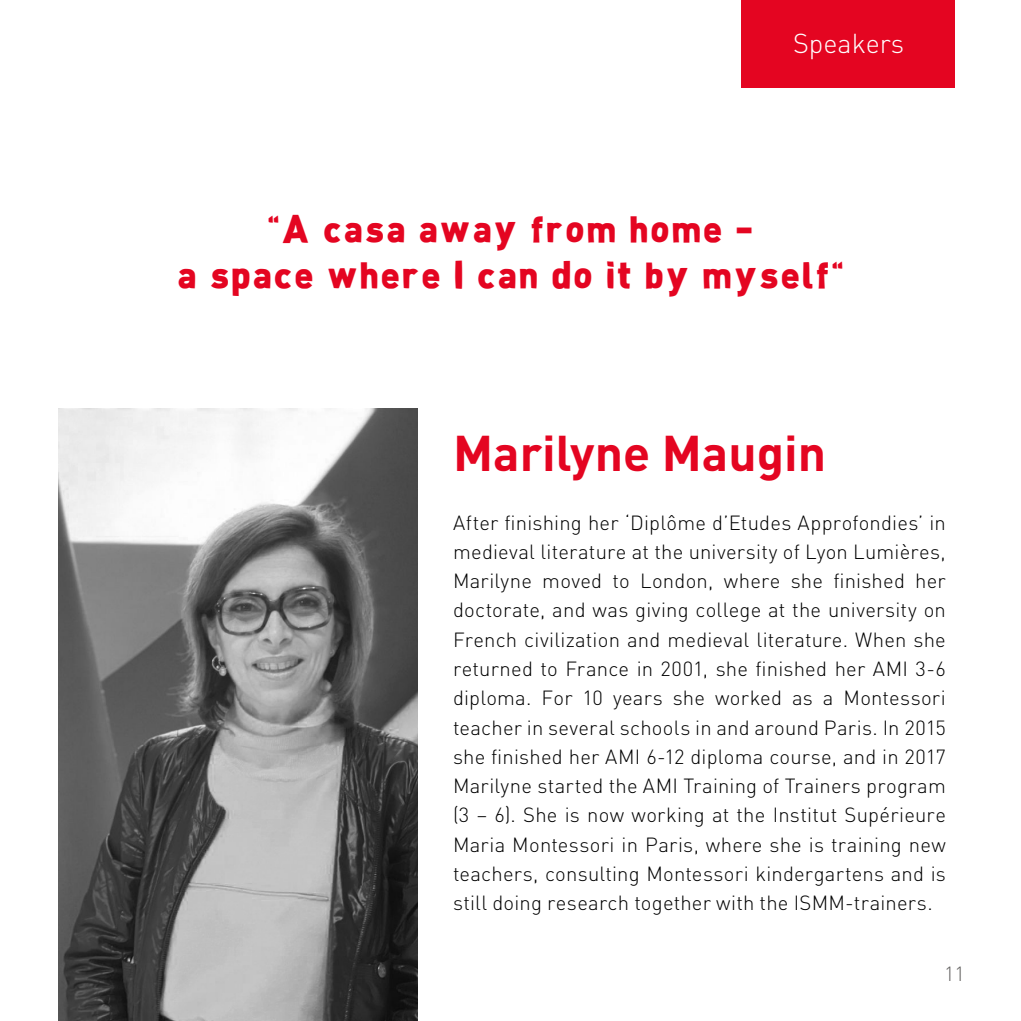
<style>
.page{position:relative;width:1021px;height:1021px;background:#fff}
.page>*{position:absolute;margin:0;border:0;box-sizing:border-box;transform-origin:0 0}
.t1{font:700 49.5px "DIN Pro";color:#e40521}
.t2{font:38.25px/45.9px "Dinpro heutink krijt";color:#e40521;text-align:center}
.t3{font:300 27px "DIN Pro";color:#fff}
.t4{font:300 20.25px/29.2px "DIN Pro";letter-spacing:.01em;color:#000;text-align:justify}
.t5{font:300 20.25px "DIN Pro";color:#666564}
.s1{font-family:"DIN Pro";font-weight:700;font-size:47.48px}
</style>
<div class="page">
<div style="left:741px;top:0;width:213px;height:88px;background:#e40521"></div>
<img style="left:58px;top:408px;width:360px;height:612px">
<h3 class="t3" style="left:793px;top:25px;width:112px">Speakers</h3>
<h2 class="t2" style="left:176px;top:209px;width:665px">“A casa away from home <span class="s1">-<br></span>a space where I can do it by myself”</h2>
<h1 class="t1" style="left:453px;top:419px;width:374px">Marilyne Maugin</h1>
<p class="t4" style="left:453px;top:507px;width:494px">After finishing her ‘Diplôme d’Etudes Approfondies’ in medieval literature at the university of Lyon Lumières, Marilyne moved to London, where she finished her doctorate, and was giving college at the university on French civilization and medieval literature. When she returned to France in 2001, she finished her AMI 3-6 diploma. For 10 years she worked as a Montessori teacher in several schools in and around Paris. In 2015 she finished her AMI 6-12 diploma course, and in 2017<br>Marilyne started the AMI Training of Trainers program (3 – 6). She is now working at the Institut Supérieure Maria Montessori in Paris, where she is training new teachers, consulting Montessori kindergartens and is still doing research together with the ISMM-trainers.</p>
<p class="t5" style="left:944px;top:959px;width:22px">11</p>
</div>
